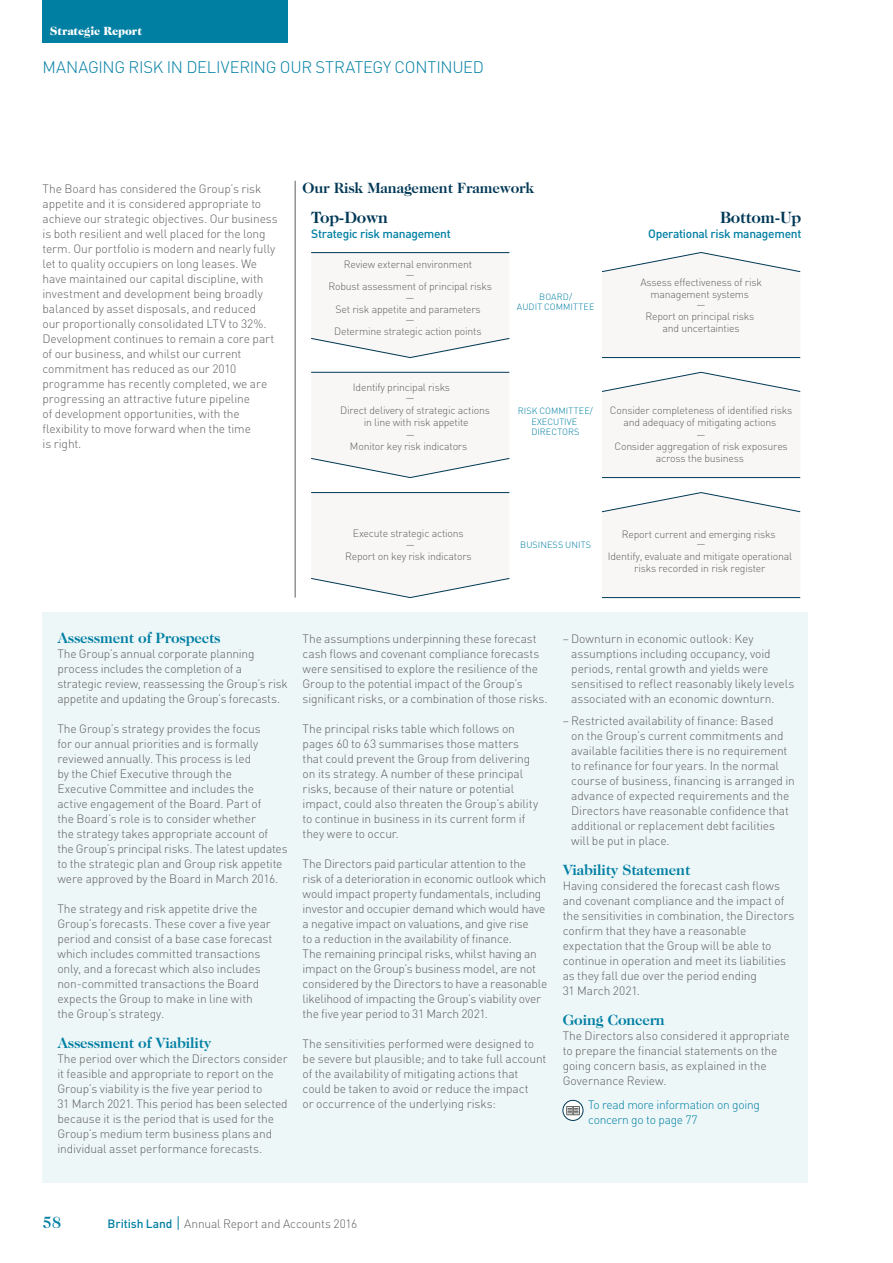
<style>
.page{position:relative;width:893px;height:1263px;background:#fff}
.page>*{position:absolute;margin:0;border:0;box-sizing:border-box;transform-origin:0 0}
.t1{font:300 16.5px "DIN Pro";letter-spacing:-.02em;color:#007fa3}
.t2{font:700 16.5px "Caslon 224 Std";letter-spacing:-.01em;color:#003855}
.t3{font:500 16.5px "Caslon 224 Std";color:#007fa3}
.t4{font:700 15px "Caslon 224 Std";letter-spacing:-.01em;color:#007fa3}
.t5{font:700 15px "Caslon 224 Std";letter-spacing:-.01em;color:#003855}
.t6{font:300 12px/15px "DIN Pro";letter-spacing:-.01em;color:#5e605d}
.t7{font:500 12px "DIN Pro";letter-spacing:-.025em;color:#007fa3}
.t8{font:300 12px/15px "DIN Pro";letter-spacing:-.025em;color:#007fa3}
.t9{font:900 12px "Caslon 224 Std";letter-spacing:-.01em;color:#fff}
.t10{font:300 10.5px/12px "DIN Pro";letter-spacing:-.02em;color:#5e605d;text-align:center}
.t11{font:300 9px/10.8px "DIN Pro";letter-spacing:.005em;color:#007fa3;text-align:center}
.s1{font-weight:500;color:#007fa3}
</style>
<div class="page">
<hr style="left:311px;top:252px;width:198px;height:1px;background:#003855">
<svg style="left:311px;top:253px;width:199px;height:345px"></svg>
<svg style="left:602px;top:252px;width:199px;height:346px"></svg>
<hr style="left:295px;top:181px;width:1px;height:417px;background:#5e605d">
<div style="left:43px;top:613px;width:765px;height:570px;background:#eef7f8"></div>
<svg style="left:563px;top:1100px;width:20px;height:20px"></svg>
<div style="left:563px;top:1100px;width:20px;height:20px;border:1px solid #003855;border-radius:50%"></div>
<div style="left:566px;top:1106px;width:7px;height:9px;border:1px solid #5e605d"></div>
<div style="left:573px;top:1106px;width:7px;height:9px;border:1px solid #5e605d"></div>
<svg style="left:568px;top:1108px;width:10px;height:5px"></svg>
<div style="left:43px;top:0;width:245px;height:43px;background:#007fa3"></div>
<svg style="left:178px;top:1216px;width:1px;height:14px"></svg>
<p class="t9" style="left:50px;top:26px;width:94px">Strategic Report</p>
<h1 class="t1" style="left:43px;top:61px;width:443px">MANAGING RISK IN DELIVERING OUR STRATEGY CONTINUED</h1>
<p class="t6" style="left:43px;top:182px;width:237px">The Board has considered the Group’s risk appetite and it is considered appropriate to achieve our strategic objectives. Our business is both resilient and well placed for the long term. Our portfolio is modern and nearly fully let to quality occupiers on long leases. We have maintained our capital discipline, with investment and development being broadly balanced by asset disposals, and reduced<br>our proportionally consolidated LTV to 32%.<br>Development continues to remain a core part of our business, and whilst our current commitment has reduced as our 2010 programme has recently completed, we are progressing an attractive future pipeline<br>of development opportunities, with the flexibility to move forward when the time<br>is right.</p>
<p class="t5" style="left:303px;top:181px;width:233px">Our Risk Management Framework</p>
<h1 class="t2" style="left:311px;top:210px;width:78px">Top-Down</h1>
<p class="t7" style="left:311px;top:229px;width:141px">Strategic risk management</p>
<p class="t10" style="left:344px;top:259px;width:130px">Review external environment</p>
<p class="t10" style="left:406px;top:292px;width:11px">—</p>
<p class="t10" style="left:406px;top:269px;width:11px">—</p>
<p class="t10" style="left:336px;top:304px;width:147px">Set risk appetite and parameters</p>
<p class="t10" style="left:328px;top:281px;width:165px">Robust assessment of principal risks</p>
<p class="t11" style="left:517px;top:292px;width:79px">BOARD/<br>AUDIT COMMITTEE</p>
<p class="t10" style="left:334px;top:326px;width:149px">Determine strategic action points</p>
<p class="t10" style="left:353px;top:383px;width:99px">Identify principal risks</p>
<p class="t10" style="left:406px;top:393px;width:11px">—</p>
<p class="t10" style="left:340px;top:405px;width:151px">Direct delivery of strategic actions</p>
<p class="t10" style="left:364px;top:417px;width:106px">in line with risk appetite</p>
<p class="t10" style="left:406px;top:429px;width:11px">—</p>
<p class="t10" style="left:350px;top:441px;width:119px">Monitor key risk indicators</p>
<p class="t11" style="left:518px;top:406px;width:76px">RISK COMMITTEE/<br>EXECUTIVE<br>DIRECTORS</p>
<h1 class="t2" style="left:720px;top:210px;width:83px">Bottom-Up</h1>
<p class="t7" style="left:648px;top:229px;width:155px">Operational risk management</p>
<p class="t10" style="left:640px;top:277px;width:123px">Assess effectiveness of risk management systems</p>
<p class="t10" style="left:645px;top:299px;width:110px">—<br>Report on principal risks and uncertainties</p>
<p class="t10" style="left:610px;top:405px;width:184px">Consider completeness of identified risks and adequacy of mitigating actions<br>—<br>Consider aggregation of risk exposures across the business</p>
<p class="t10" style="left:345px;top:523px;width:128px;line-height:23px">Execute strategic actions<br>Report on key risk indicators</p>
<p class="t11" style="left:520px;top:540px;width:72px">BUSINESS UNITS</p>
<p class="t10" style="left:622px;top:530px;width:155px;line-height:9.9px">Report current and emerging risks —</p>
<p class="t10" style="left:608px;top:551px;width:186px">Identify, evaluate and mitigate operational risks recorded in risk register</p>
<p class="t4" style="left:57px;top:631px;width:165px">Assessment of Prospects</p>
<p class="t6" style="left:57px;top:647px;width:232px">The Group’s annual corporate planning process includes the completion of a strategic review, reassessing the Group’s risk appetite and updating the Group’s forecasts.</p>
<p class="t6" style="left:57px;top:722px;width:232px">The Group’s strategy provides the focus<br>for our annual priorities and is formally reviewed annually. This process is led<br>by the Chief Executive through the<br>Executive Committee and includes the<br>active engagement of the Board. Part of<br>the Board’s role is to consider whether<br>the strategy takes appropriate account of<br>the Group’s principal risks. The latest updates to the strategic plan and Group risk appetite were approved by the Board in March 2016.</p>
<p class="t6" style="left:57px;top:902px;width:216px">The strategy and risk appetite drive the Group’s forecasts. These cover a five year period and consist of a base case forecast which includes committed transactions only, and a forecast which also includes non-committed transactions the Board expects the Group to make in line with the Group’s strategy.</p>
<p class="t4" style="left:57px;top:1036px;width:155px">Assessment of Viability</p>
<p class="t6" style="left:57px;top:1052px;width:232px">The period over which the Directors consider it feasible and appropriate to report on the Group’s viability is the five year period to<br>31 March 2021. This period has been selected because it is the period that is used for the Group’s medium term business plans and individual asset performance forecasts.</p>
<p class="t6" style="left:303px;top:632px;width:247px">The assumptions underpinning these forecast cash flows and covenant compliance forecasts were sensitised to explore the resilience of the Group to the potential impact of the Group’s significant risks, or a combination of those risks.</p>
<p class="t6" style="left:303px;top:722px;width:237px">The principal risks table which follows on pages 60 to 63 summarises those matters that could prevent the Group from delivering on its strategy. A number of these principal risks, because of their nature or potential impact, could also threaten the Group’s ability to continue in business in its current form if they were to occur.</p>
<p class="t6" style="left:303px;top:857px;width:246px">The Directors paid particular attention to the risk of a deterioration in economic outlook which would impact property fundamentals, including investor and occupier demand which would have a negative impact on valuations, and give rise<br>to a reduction in the availability of finance.<br>The remaining principal risks, whilst having an impact on the Group’s business model, are not considered by the Directors to have a reasonable likelihood of impacting the Group’s viability over the five year period to 31 March 2021.</p>
<p class="t6" style="left:303px;top:1037px;width:245px">The sensitivities performed were designed to be severe but plausible; and to take full account of the availability of mitigating actions that could be taken to avoid or reduce the impact<br>or occurrence of the underlying risks:</p>
<p class="t6" style="left:571px;top:632px;width:225px;text-indent:-9px">– Downturn in economic outlook: Key assumptions including occupancy, void periods, rental growth and yields were sensitised to reflect reasonably likely levels associated with an economic downturn.</p>
<p class="t6" style="left:571px;top:714px;width:225px;text-indent:-9px">– Restricted availability of finance: Based<br>on the Group’s current commitments and available facilities there is no requirement to refinance for four years. In the normal course of business, financing is arranged in advance of expected requirements and the Directors have reasonable confidence that additional or replacement debt facilities will be put in place.</p>
<p class="t4" style="left:563px;top:864px;width:129px">Viability Statement</p>
<p class="t6" style="left:563px;top:879px;width:233px">Having considered the forecast cash flows and covenant compliance and the impact of the sensitivities in combination, the Directors confirm that they have a reasonable expectation that the Group will be able to continue in operation and meet its liabilities as they fall due over the period ending<br>31 March 2021.</p>
<p class="t4" style="left:563px;top:1014px;width:104px">Going Concern</p>
<p class="t6" style="left:563px;top:1029px;width:229px">The Directors also considered it appropriate to prepare the financial statements on the going concern basis, as explained in the Governance Review.</p>
<p class="t8" style="left:588px;top:1099px;width:173px">To read more information on going concern go to page 77</p>
<h1 class="t3" style="left:43px;top:1215px;width:20px">58</h1>
<p class="t6" style="left:108px;top:1217px;width:251px"><span class="s1">British Land</span> Annual Report and Accounts 2016</p>
</div>
